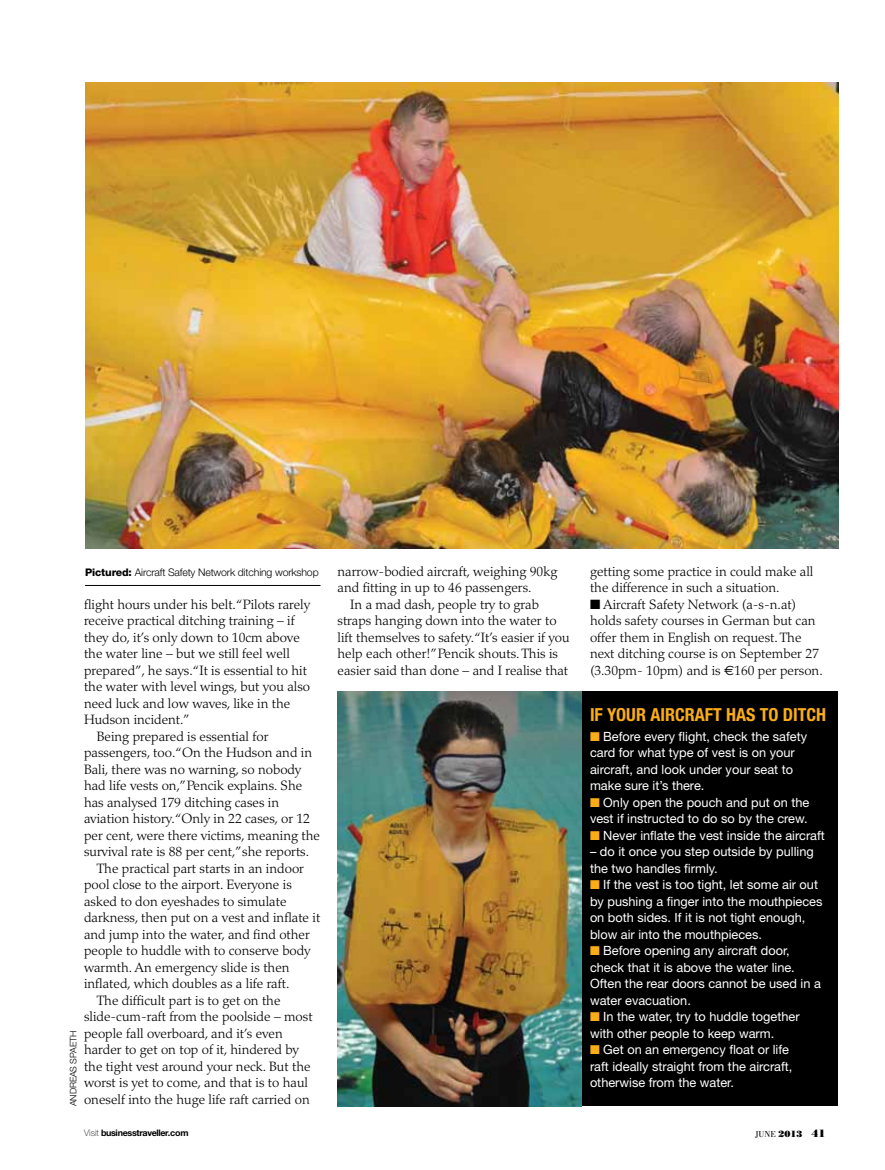
<style>
.page{position:relative;width:885px;height:1170px;background:#fff}
.page>*{position:absolute;margin:0;border:0;box-sizing:border-box;transform-origin:0 0}
.t1{font:700 condensed 18px "Helvetica Neue";color:#fbad18}
.t2{font:300 13.5px/16.5px "Palatino";color:#000}
.t3{font:12.75px/16.5px "Helvetica Neue";color:#fff}
.t4{font:300 10.5px "Helvetica Neue";letter-spacing:-.015em;color:#000}
.t5{font:700 9px "Helvetica Neue";letter-spacing:-.04em;color:#000}
.t6{font:300 9px "Helvetica Neue";letter-spacing:-.01em;color:#000}
.t7{font:9px "Bodoni";color:#000}
.s1{font-weight:800}
.s2{font-family:"Euro Sans";font-weight:400}
.s3{color:#fbad18}
.s4{font-weight:100}
.s5{font-family:"Bodoni Poster"}
.s6{font-family:"Bodoni Poster";font-size:10.5px}
</style>
<div class="page">
<hr style="left:85px;top:585px;width:235px;height:1px;background:#000">
<img style="left:85px;top:83px;width:753px;height:466px">
<div style="left:581px;top:691px;width:256px;height:415px;background:#000"></div>
<img style="left:337px;top:691px;width:244px;height:415px">
<p class="t4" style="left:85px;top:566px;width:235px"><span class="s1">Pictured:</span> Aircraft Safety Network ditching workshop</p>
<p class="t2" style="left:84px;top:596px;width:228px">flight hours under his belt. “Pilots rarely</p>
<p class="t2" style="left:84px;top:612px;width:212px">receive practical ditching training – if</p>
<p class="t2" style="left:84px;top:629px;width:217px">they do, it’s only down to 10cm above</p>
<p class="t2" style="left:84px;top:645px;width:207px">the water line – but we still feel well</p>
<p class="t2" style="left:84px;top:662px;width:224px">prepared”, he says. “It is essential to hit</p>
<p class="t2" style="left:84px;top:678px;width:227px">the water with level wings, but you also</p>
<p class="t2" style="left:84px;top:695px;width:208px">need luck and low waves, like in the</p>
<p class="t2" style="left:84px;top:711px;width:107px">Hudson incident.”</p>
<p class="t2" style="left:97px;top:728px;width:173px">Being prepared is essential for</p>
<p class="t2" style="left:84px;top:744px;width:230px">passengers, too. “On the Hudson and in</p>
<p class="t2" style="left:84px;top:761px;width:219px">Bali, there was no warning, so nobody</p>
<p class="t2" style="left:84px;top:777px;width:220px">had life vests on,”Pencik explains. She</p>
<p class="t2" style="left:84px;top:794px;width:197px">has analysed 179 ditching cases in</p>
<p class="t2" style="left:84px;top:810px;width:227px">aviation history. “Only in 22 cases, or 12</p>
<p class="t2" style="left:84px;top:827px;width:237px">per cent, were there victims, meaning the</p>
<p class="t2" style="left:84px;top:843px;width:226px">survival rate is 88 per cent,”she reports.</p>
<p class="t2" style="left:97px;top:860px;width:209px">The practical part starts in an indoor</p>
<p class="t2" style="left:84px;top:876px;width:209px">pool close to the airport. Everyone is</p>
<p class="t2" style="left:84px;top:893px;width:204px">asked to don eyeshades to simulate</p>
<p class="t2" style="left:84px;top:909px;width:238px">darkness, then put on a vest and inflate it</p>
<p class="t2" style="left:84px;top:926px;width:227px">and jump into the water, and find other</p>
<p class="t2" style="left:84px;top:942px;width:228px">people to huddle with to conserve body</p>
<p class="t2" style="left:84px;top:959px;width:207px">warmth. An emergency slide is then</p>
<p class="t2" style="left:84px;top:975px;width:207px">inflated, which doubles as a life raft.</p>
<p class="t2" style="left:97px;top:992px;width:185px">The difficult part is to get on the</p>
<p class="t2" style="left:84px;top:1008px;width:230px">slide-cum-raft from the poolside – most</p>
<p class="t2" style="left:84px;top:1025px;width:200px">people fall overboard, and it’s even</p>
<p class="t2" style="left:84px;top:1041px;width:216px">harder to get on top of it, hindered by</p>
<p class="t2" style="left:84px;top:1058px;width:228px">the tight vest around your neck. But the</p>
<p class="t2" style="left:84px;top:1074px;width:225px">worst is yet to come, and that is to haul</p>
<p class="t2" style="left:84px;top:1091px;width:227px">oneself into the huge life raft carried on</p>
<p class="t6" style="left:68px;top:1106px;width:77px;rotate:-90deg">andreas spaeth</p>
<p class="t2" style="left:337px;top:563px;width:221px">narrow-bodied aircraft, weighing 90kg and fitting in up to 46 passengers.</p>
<p class="t2" style="left:337px;top:596px;width:234px;text-indent:13px">In a mad dash, people try to grab straps hanging down into the water to lift themselves to safety. “It’s easier if you help each other!”Pencik shouts. This is easier said than done – and I realise that</p>
<p class="t2" style="left:590px;top:563px;width:225px">getting some practice in could make all the difference in such a situation.</p>
<p class="t2" style="left:590px;top:596px;width:234px">■ Aircraft Safety Network (a-s-n.at) holds safety courses in German but can offer them in English on request. The next ditching course is on September 27 (3.30pm- 10pm) and is <span class="s2">e</span>160 per person.</p>
<h1 class="t1" style="left:590px;top:703px;width:237px">IF YOUR AIRCRAFT HAS TO DITCH</h1>
<p class="t3" style="left:590px;top:727px;width:219px"><span class="s3">■</span> Before every flight, check the safety card for what type of vest is on your aircraft, and look under your seat to make sure it’s there.</p>
<p class="t3" style="left:590px;top:793px;width:221px"><span class="s3">■</span> Only open the pouch and put on the vest if instructed to do so by the crew.</p>
<p class="t3" style="left:590px;top:826px;width:236px"><span class="s3">■</span> Never inflate the vest inside the aircraft</p>
<p class="t3" style="left:590px;top:843px;width:225px">– do it once you step outside by pulling the two handles firmly.</p>
<p class="t3" style="left:590px;top:876px;width:234px"><span class="s3">■</span> If the vest is too tight, let some air out by pushing a finger into the mouthpieces on both sides. If it is not tight enough, blow air into the mouthpieces.</p>
<p class="t3" style="left:590px;top:942px;width:232px"><span class="s3">■</span> Before opening any aircraft door, check that it is above the water line.<br>Often the rear doors cannot be used in a water evacuation.</p>
<p class="t3" style="left:590px;top:1008px;width:211px"><span class="s3">■</span> In the water, try to huddle together with other people to keep warm.</p>
<p class="t3" style="left:590px;top:1041px;width:204px"><span class="s3">■</span> Get on an emergency float or life raft ideally straight from the aircraft, otherwise from the water.</p>
<p class="t5" style="left:84px;top:1126px;width:106px"><span class="s4">Visit</span> businesstraveller.com</p>
<p class="t7" style="left:755px;top:1128px;width:72px">JUNE <span class="s5">2013</span> <span class="s6">41</span></p>
</div>
